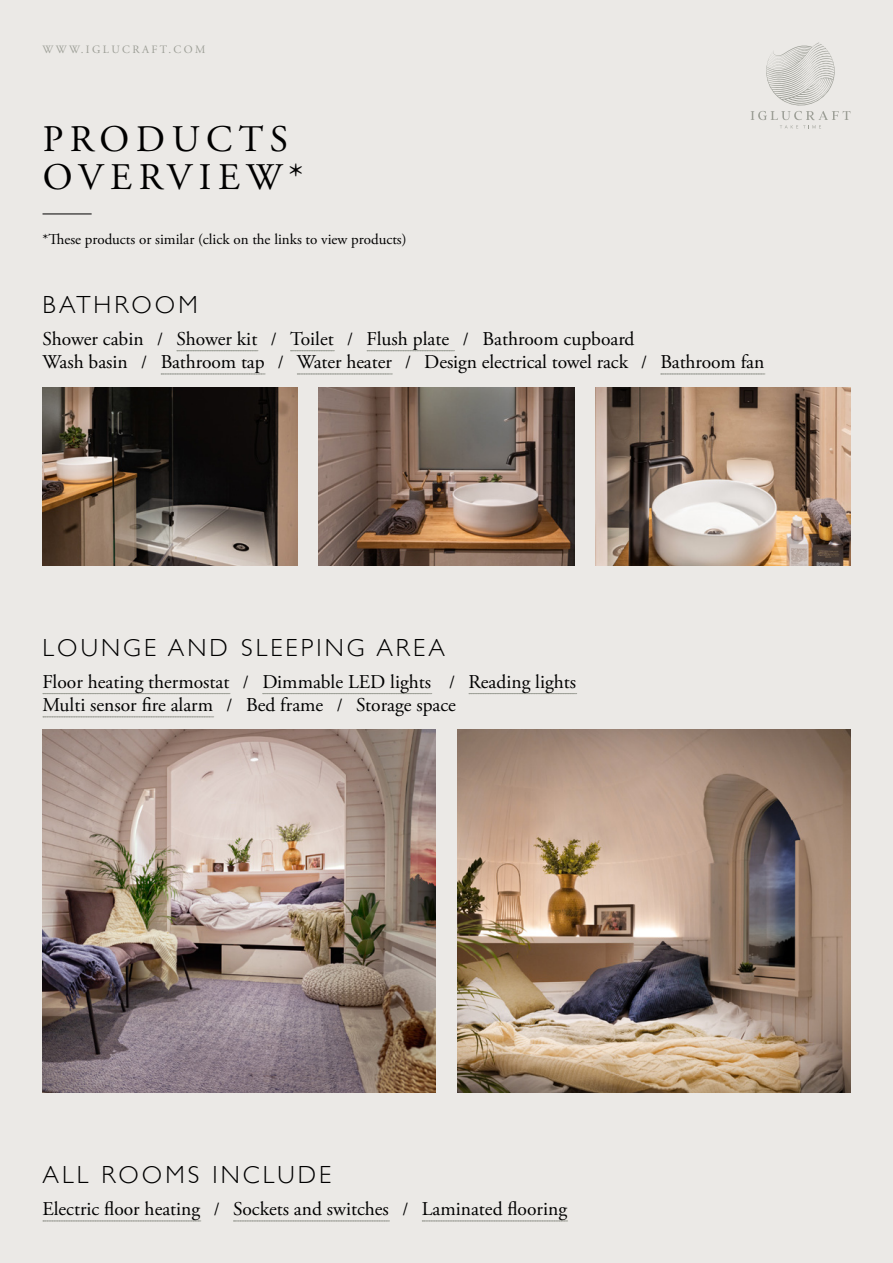
<style>
.page{position:relative;width:893px;height:1263px;background:#ebe9e6}
.page>*{position:absolute;margin:0;border:0;box-sizing:border-box;transform-origin:0 0}
.t1{font:37.5px/38.5px "Adobe Garamond Pro";letter-spacing:.175em;color:#000}
.t2{font:300 24.75px "Gill Sans";letter-spacing:.125em;color:#000}
.t3{font:19.5px/23.2px "Adobe Garamond Pro";color:#000}
.t4{font:15px "Adobe Garamond Pro";color:#000}
.t5{font:11.25px "Adobe Garamond Pro";letter-spacing:.215em;color:#9d9f97}
.s1{font-size:18px}
</style>
<div class="page">
<svg style="left:751px;top:43px;width:99px;height:85px"></svg>
<hr style="left:43px;top:214px;width:49px;height:1px;background:#000">
<svg style="left:177px;top:350px;width:81px;height:1px"></svg>
<svg style="left:291px;top:350px;width:43px;height:1px"></svg>
<svg style="left:367px;top:350px;width:88px;height:1px"></svg>
<svg style="left:161px;top:374px;width:104px;height:1px"></svg>
<svg style="left:297px;top:374px;width:95px;height:1px"></svg>
<svg style="left:661px;top:374px;width:104px;height:1px"></svg>
<svg style="left:43px;top:693px;width:187px;height:1px"></svg>
<svg style="left:263px;top:693px;width:169px;height:1px"></svg>
<svg style="left:469px;top:693px;width:108px;height:1px"></svg>
<svg style="left:43px;top:716px;width:171px;height:1px"></svg>
<img style="left:319px;top:387px;width:255px;height:179px">
<img style="left:43px;top:387px;width:255px;height:179px">
<img style="left:595px;top:387px;width:255px;height:179px">
<svg style="left:43px;top:1220px;width:158px;height:1px"></svg>
<svg style="left:233px;top:1220px;width:157px;height:1px"></svg>
<svg style="left:422px;top:1220px;width:146px;height:1px"></svg>
<img style="left:43px;top:730px;width:393px;height:363px">
<img style="left:457px;top:730px;width:393px;height:363px">
<p class="t5" style="left:43px;top:42px;width:164px">WWW.IGLUCRAFT.COM</p>
<h1 class="t1" style="left:43px;top:121px;width:262px">PRODUCTS<br>OVERVIEW*</h1>
<p class="t4" style="left:43px;top:231px;width:366px">*These products or similar (click on the links to view products)</p>
<p class="t2" style="left:43px;top:285px;width:157px">BATHROOM</p>
<p class="t3" style="left:43px;top:328px;width:723px">Shower cabin <span class="s1">/</span> Shower kit <span class="s1">/</span> Toilet <span class="s1">/</span> Flush plate <span class="s1">/</span> Bathroom cupboard<br>Wash basin <span class="s1">/</span> Bathroom tap <span class="s1">/</span> Water heater <span class="s1">/</span> Design electrical towel rack <span class="s1">/</span> Bathroom fan</p>
<p class="t2" style="left:43px;top:628px;width:404px">LOUNGE AND SLEEPING AREA</p>
<p class="t3" style="left:43px;top:670px;width:535px">Floor heating thermostat <span class="s1">/</span> Dimmable LED lights <span class="s1">/</span> Reading lights<br>Multi sensor fire alarm <span class="s1">/</span> Bed frame <span class="s1">/</span> Storage space</p>
<p class="t2" style="left:43px;top:1155px;width:290px">ALL ROOMS INCLUDE</p>
<p class="t3" style="left:43px;top:1198px;width:526px">Electric floor heating <span class="s1">/</span> Sockets and switches <span class="s1">/</span> Laminated flooring</p>
</div>
